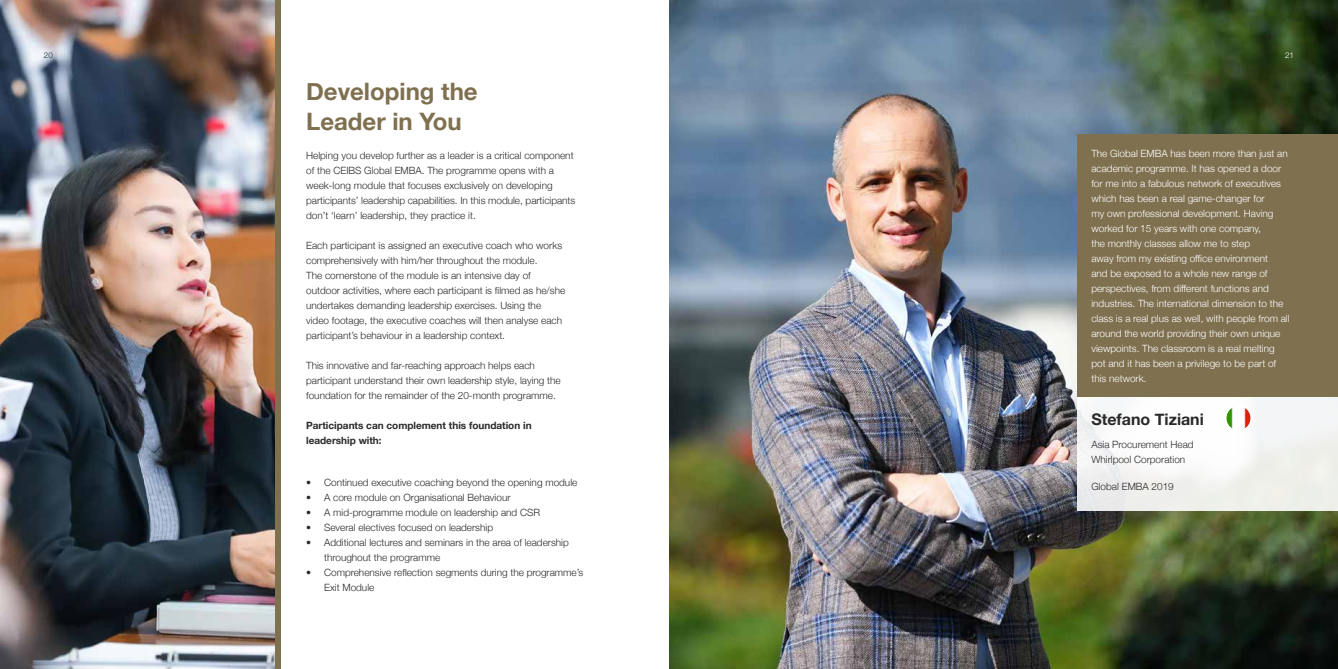
<style>
.page{position:relative;width:1338px;height:669px;background:#fff}
.page>*{position:absolute;margin:0;border:0;box-sizing:border-box;transform-origin:0 0}
.t1{font:700 24px/30px "Helvetica Neue";color:#7f7050}
.t2{font:700 16px "Helvetica Neue";color:#292929}
.t3{font:300 10px/15px "Helvetica Neue";color:#292929}
.t4{font:300 10px/15px "Helvetica Neue";color:#fff}
.t5{font:700 10px/15px "Helvetica Neue";color:#292929}
.t6{font:300 8px "Helvetica Neue";color:#292929}
.t7{font:300 8px "Helvetica Neue";color:#fff}
</style>
<div class="page">
<div style="left:275px;top:0;width:6px;height:669px;background:#7f7050"></div>
<img style="left:0;top:0;width:275px;height:669px">
<img style="left:669px;top:0;width:669px;height:669px">
<div style="left:1077px;top:135px;width:261px;height:262px;background:#7f7050"></div>
<div style="left:1077px;top:397px;width:261px;height:113px;background:linear-gradient(to right,#f7f7f7,#f2f3f0)"></div>
<img style="left:1226px;top:406px;width:25px;height:24px;border-radius:12px">
<div style="left:1224px;top:404px;width:29px;height:28px;border:2px solid #fff;border-radius:50%"></div>
<p class="t6" style="left:44px;top:49px;width:10px">20</p>
<p class="t7" style="left:1285px;top:49px;width:10px">21</p>
<h1 class="t1" style="left:306px;top:77px;width:173px">Developing the<br>Leader in You</h1>
<p class="t3" style="left:306px;top:147px;width:271px">Helping you develop further as a leader is a critical component of the CEIBS Global EMBA. The programme opens with a week-long module that focuses exclusively on developing participants’ leadership capabilities. In this module, participants don’t ‘learn’ leadership, they practice it.</p>
<p class="t3" style="left:306px;top:237px;width:261px">Each participant is assigned an executive coach who works comprehensively with him/her throughout the module.<br>The cornerstone of the module is an intensive day of outdoor activities, where each participant is filmed as he/she undertakes demanding leadership exercises. Using the video footage, the executive coaches will then analyse each participant’s behaviour in a leadership context.</p>
<p class="t3" style="left:306px;top:357px;width:256px">This innovative and far-reaching approach helps each participant understand their own leadership style, laying the foundation for the remainder of the 20-month programme.</p>
<p class="t5" style="left:306px;top:418px;width:227px">Participants can complement this foundation in leadership with:</p>
<p class="t3" style="left:306px;top:475px;width:273px">• Continued executive coaching beyond the opening module</p>
<p class="t3" style="left:306px;top:490px;width:206px">• A core module on Organisational Behaviour</p>
<p class="t3" style="left:306px;top:505px;width:235px">• A mid-programme module on leadership and CSR</p>
<p class="t3" style="left:306px;top:520px;width:188px">• Several electives focused on leadership</p>
<p class="t3" style="left:324px;top:535px;width:246px;text-indent:-18px">• Additional lectures and seminars in the area of leadership throughout the programme</p>
<p class="t3" style="left:324px;top:565px;width:261px;text-indent:-18px">• Comprehensive reflection segments during the programme’s<br>Exit Module</p>
<p class="t4" style="left:1091px;top:146px;width:200px">The Global EMBA has been more than just an academic programme. It has opened a door for me into a fabulous network of executives which has been a real game-changer for<br>my own professional development. Having worked for 15 years with one company,<br>the monthly classes allow me to step<br>away from my existing office environment<br>and be exposed to a whole new range of perspectives, from different functions and industries. The international dimension to the class is a real plus as well, with people from all around the world providing their own unique viewpoints. The classroom is a real melting pot and it has been a privilege to be part of this network.</p>
<h2 class="t2" style="left:1091px;top:406px;width:114px">Stefano Tiziani</h2>
<p class="t3" style="left:1091px;top:436px;width:104px">Asia Procurement Head<br>Whirlpool Corporation</p>
<p class="t3" style="left:1091px;top:479px;width:84px">Global EMBA 2019</p>
</div>
